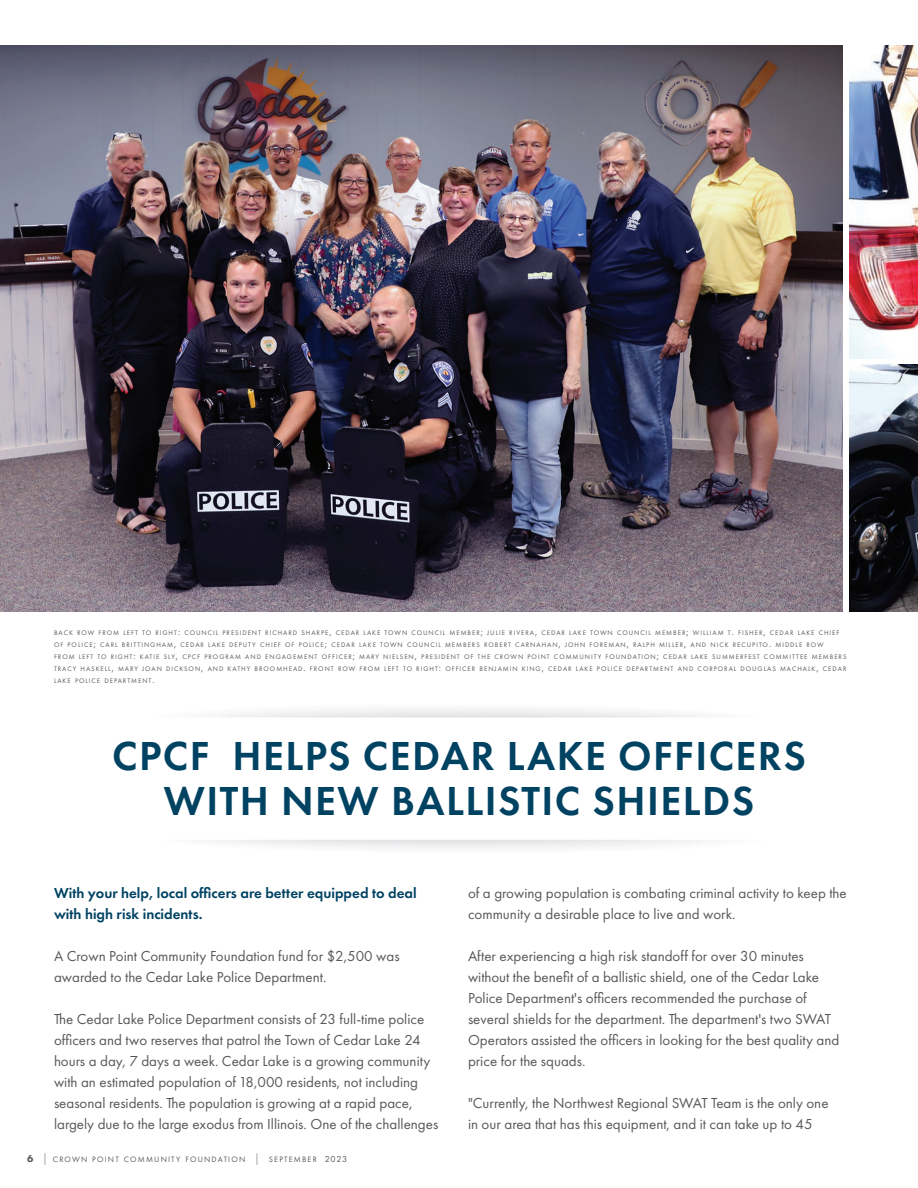
<style>
.page{position:relative;width:918px;height:1188px;background:#fff}
.page>*{position:absolute;margin:0;border:0;box-sizing:border-box;transform-origin:0 0}
.t1{font:600 42px "Futura PT";letter-spacing:.035em;color:#004262}
.t2{font:15px/21px "Futura PT";color:#57585a}
.t3{font:600 15px "Futura PT";color:#004262}
.t4{font:8.1px "Futura PT";letter-spacing:.145em;color:#57585a}
.t5{font:6.9px/12px "Futura PT";letter-spacing:.145em;color:#57585a}
.s1{font-size:9.75px}
.s2{font-weight:800;font-size:10.5px}
.s3{font-weight:300;font-size:11.7px}
.s4{font-size:9px}
</style>
<div class="page">
<svg style="left:211px;top:709px;width:500px;height:9px"></svg>
<svg style="left:206px;top:840px;width:503px;height:9px"></svg>
<img style="left:0;top:45px;width:842px;height:567px">
<img style="left:849px;top:45px;width:69px;height:313px">
<img style="left:849px;top:365px;width:69px;height:247px">
<p class="t5" style="left:54px;top:626px;width:794px">BACK ROW FROM LEFT TO RIGHT<span class="s1">:</span> COUNCIL PRESIDENT RICHARD SHARPE<span class="s1">,</span> CEDAR LAKE TOWN COUNCIL MEMBER<span class="s1">;</span> JULIE RIVERA<span class="s1">,</span> CEDAR LAKE TOWN COUNCIL MEMBER<span class="s1">;</span> WILLIAM T<span class="s1">.</span> FISHER<span class="s1">,</span> CEDAR LAKE CHIEF OF POLICE<span class="s1">;</span> CARL BRITTINGHAM<span class="s1">,</span> CEDAR LAKE DEPUTY CHIEF OF POLICE<span class="s1">;</span> CEDAR LAKE TOWN COUNCIL MEMBERS ROBERT CARNAHAN<span class="s1">,</span> JOHN FOREMAN<span class="s1">,</span> RALPH MILLER<span class="s1">,</span> AND NICK RECUPITO<span class="s1">.</span> MIDDLE ROW<br>FROM LEFT TO RIGHT<span class="s1">:</span> KATIE SLY<span class="s1">,</span> CPCF PROGRAM AND ENGAGEMENT OFFICER<span class="s1">;</span> MARY NIELSEN<span class="s1">,</span> PRESIDENT OF THE CROWN POINT COMMUNITY FOUNDATION<span class="s1">;</span> CEDAR LAKE SUMMERFEST COMMITTEE MEMBERS TRACY HASKELL<span class="s1">,</span> MARY JOAN DICKSON<span class="s1">,</span> AND KATHY BROOMHEAD<span class="s1">.</span> FRONT ROW FROM LEFT TO RIGHT<span class="s1">:</span> OFFICER BENJAMIN KING<span class="s1">,</span> CEDAR LAKE POLICE DEPARTMENT AND CORPORAL DOUGLAS MACHALK<span class="s1">,</span> CEDAR LAKE POLICE DEPARTMENT<span class="s1">.</span></p>
<p class="t1" style="left:112px;top:729px;width:695px">CPCF HELPS CEDAR LAKE OFFICERS</p>
<p class="t1" style="left:164px;top:774px;width:592px">WITH NEW BALLISTIC SHIELDS</p>
<p class="t3" style="left:54px;top:883px;width:364px">With your help, local officers are better equipped to deal</p>
<p class="t3" style="left:54px;top:904px;width:150px">with high risk incidents.</p>
<p class="t2" style="left:54px;top:945px;width:347px">A Crown Point Community Foundation fund for $2,500 was</p>
<p class="t2" style="left:54px;top:966px;width:274px">awarded to the Cedar Lake Police Department.</p>
<p class="t2" style="left:54px;top:1008px;width:372px">The Cedar Lake Police Department consists of 23 full-time police</p>
<p class="t2" style="left:54px;top:1029px;width:386px">officers and two reserves that patrol the Town of Cedar Lake 24 hours a day, 7 days a week. Cedar Lake is a growing community with an estimated population of 18,000 residents, not including seasonal residents. The population is growing at a rapid pace, largely due to the large exodus from Illinois. One of the challenges</p>
<p class="t4" style="left:27px;top:1154px;width:322px"><span class="s2">6</span> <span class="s3">|</span> CROWN POINT COMMUNITY FOUNDATION <span class="s3">|</span> SEPTEMBER <span class="s4">2023</span></p>
<p class="t2" style="left:468px;top:882px;width:380px">of a growing population is combating criminal activity to keep the community a desirable place to live and work.</p>
<p class="t2" style="left:468px;top:945px;width:337px">After experiencing a high risk standoff for over 30 minutes</p>
<p class="t2" style="left:468px;top:966px;width:353px">without the benefit of a ballistic shield, one of the Cedar Lake</p>
<p class="t2" style="left:468px;top:987px;width:340px">Police Department's officers recommended the purchase of</p>
<p class="t2" style="left:468px;top:1008px;width:365px">several shields for the department. The department's two SWAT</p>
<p class="t2" style="left:468px;top:1029px;width:373px">Operators assisted the officers in looking for the best quality and price for the squads.</p>
<p class="t2" style="left:468px;top:1092px;width:362px">"Currently, the Northwest Regional SWAT Team is the only one</p>
<p class="t2" style="left:468px;top:1113px;width:346px">in our area that has this equipment, and it can take up to 45</p>
</div>
